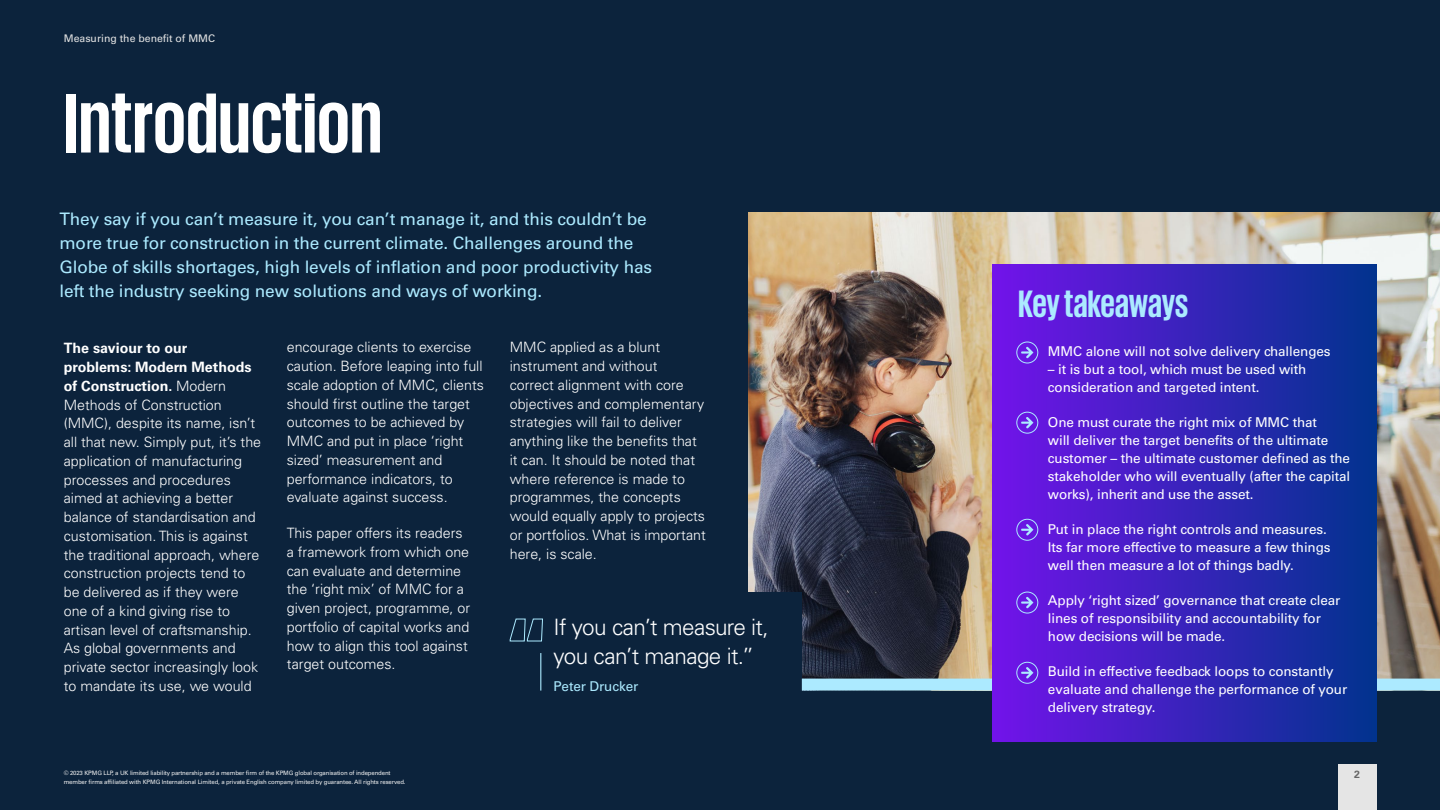
<style>
.page{position:relative;width:1440px;height:810px;background:#0c233c}
.page>*{position:absolute;margin:0;border:0;box-sizing:border-box;transform-origin:0 0}
.t1{font:700 87px "KPMG";color:#fff}
.t2{font:700 39px "KPMG";letter-spacing:-.005em;color:#aceaff}
.t3{font:300 22.5px/28.5px "Univers LT Std";letter-spacing:-.03em;color:#fff}
.t4{font:17.25px/24px "Univers LT Std";letter-spacing:-.01em;color:#aceaff}
.t5{font:300 14.25px/18.8px "Univers LT Std";color:#fff}
.t6{font:13.5px/18px "Univers LT Std";letter-spacing:-.01em;color:#fff}
.t7{font:13.5px "Univers LT Std";letter-spacing:-.01em;color:#aceaff}
.t8{font:10.5px "Univers LT Std";color:#e5e5e5}
.t9{font:700 10.5px "Univers LT Std";color:#666}
.t10{font:6px/9px "Univers LT Std";letter-spacing:-.02em;color:#f2f2f2}
.s1{font-weight:700}
</style>
<div class="page">
<img style="left:749px;top:212px;width:691px;height:467px">
<div style="left:707px;top:592px;width:95px;height:128px;background:#0c233c"></div>
<div style="left:802px;top:679px;width:638px;height:12px;background:#aceaff"></div>
<hr style="left:540px;top:653px;width:1px;height:38px;background:#aceaff">
<svg style="left:509px;top:618px;width:34px;height:24px"></svg>
<div style="left:993px;top:265px;width:383px;height:477px;background:linear-gradient(to right,#7214ea,#01328e)"></div>
<div style="left:1017px;top:342px;width:21px;height:21px;border:1px solid #aceaff;border-radius:50%"></div>
<svg style="left:1021px;top:347px;width:12px;height:11px"></svg>
<div style="left:1017px;top:412px;width:21px;height:21px;border:1px solid #aceaff;border-radius:50%"></div>
<svg style="left:1021px;top:417px;width:12px;height:11px"></svg>
<div style="left:1017px;top:519px;width:21px;height:22px;border:1px solid #aceaff;border-radius:50%"></div>
<svg style="left:1021px;top:524px;width:12px;height:12px"></svg>
<div style="left:1017px;top:592px;width:21px;height:21px;border:1px solid #aceaff;border-radius:50%"></div>
<svg style="left:1021px;top:597px;width:12px;height:11px"></svg>
<div style="left:1017px;top:662px;width:21px;height:22px;border:1px solid #aceaff;border-radius:50%"></div>
<svg style="left:1021px;top:667px;width:12px;height:12px"></svg>
<div style="left:1338px;top:765px;width:38px;height:45px;background:#e5e5e5"></div>
<p class="t8" style="left:64px;top:32px;width:153px">Measuring the benefit of MMC</p>
<h1 class="t1" style="left:64px;top:79px;width:320px">Introduction</h1>
<p class="t4" style="left:60px;top:207px;width:594px">They say if you can’t measure it, you can’t manage it, and this couldn’t be more true for construction in the current climate. Challenges around the Globe of skills shortages, high levels of inflation and poor productivity has left the industry seeking new solutions and ways of working.</p>
<p class="t5" style="left:64px;top:339px;width:199px"><span class="s1">The saviour to our<br>problems: Modern Methods of Construction.</span> Modern<br>Methods of Construction (MMC), despite its name, isn’t all that new. Simply put, it’s the application of manufacturing processes and procedures aimed at achieving a better balance of standardisation and customisation. This is against the traditional approach, where construction projects tend to be delivered as if they were one of a kind giving rise to artisan level of craftsmanship.<br>As global governments and private sector increasingly look to mandate its use, we would</p>
<p class="t5" style="left:287px;top:338px;width:199px">encourage clients to exercise caution. Before leaping into full scale adoption of MMC, clients should first outline the target outcomes to be achieved by<br>MMC and put in place ‘right sized’ measurement and performance indicators, to evaluate against success.</p>
<p class="t5" style="left:287px;top:524px;width:185px">This paper offers its readers a framework from which one can evaluate and determine the ‘right mix’ of MMC for a given project, programme, or portfolio of capital works and how to align this tool against target outcomes.</p>
<p class="t5" style="left:510px;top:338px;width:198px">MMC applied as a blunt instrument and without<br>correct alignment with core objectives and complementary strategies will fail to deliver anything like the benefits that it can. It should be noted that where reference is made to programmes, the concepts would equally apply to projects or portfolios. What is important here, is scale.</p>
<h3 class="t3" style="left:554px;top:613px;width:217px">If you can’t measure it, you can’t manage it.”</h3>
<p class="t7" style="left:554px;top:678px;width:86px">Peter Drucker</p>
<p class="t10" style="left:64px;top:769px;width:343px">© 2023 KPMG LLP, a UK limited liability partnership and a member firm of the KPMG global organisation of independent member firms affiliated with KPMG International Limited, a private English company limited by guarantee. All rights reserved.</p>
<h2 class="t2" style="left:1018px;top:284px;width:172px">Key takeaways</h2>
<p class="t6" style="left:1048px;top:342px;width:284px">MMC alone will not solve delivery challenges</p>
<p class="t6" style="left:1048px;top:360px;width:260px">– it is but a tool, which must be used with consideration and targeted intent.</p>
<p class="t6" style="left:1048px;top:413px;width:304px">One must curate the right mix of MMC that<br>will deliver the target benefits of the ultimate customer – the ultimate customer defined as the stakeholder who will eventually (after the capital works), inherit and use the asset.</p>
<p class="t6" style="left:1048px;top:520px;width:284px">Put in place the right controls and measures.<br>Its far more effective to measure a few things well then measure a lot of things badly.</p>
<p class="t6" style="left:1048px;top:591px;width:294px">Apply ‘right sized’ governance that create clear lines of responsibility and accountability for how decisions will be made.</p>
<p class="t6" style="left:1048px;top:662px;width:301px">Build in effective feedback loops to constantly evaluate and challenge the performance of your delivery strategy.</p>
<p class="t9" style="left:1354px;top:769px;width:7px">2</p>
</div>
